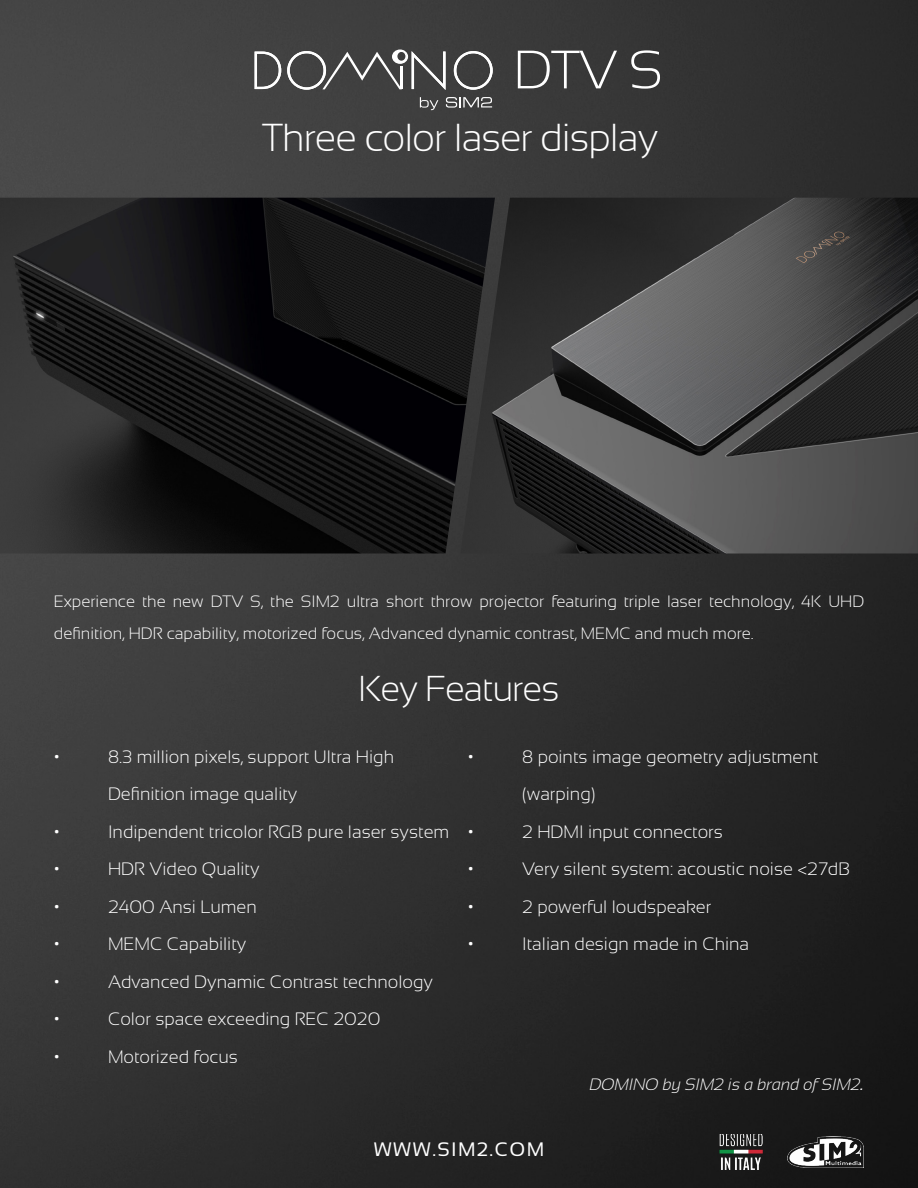
<style>
.page{position:relative;width:918px;height:1188px;background:#fff}
.page>*{position:absolute;margin:0;border:0;box-sizing:border-box;transform-origin:0 0}
.t1{font:300 54px "Sansation";color:#fff}
.t2{font:300 39px "Sansation";letter-spacing:-.025em;color:#fff}
.t3{font:300 36px "Sansation";letter-spacing:-.025em;color:#fff}
.t4{font:19.5px "Sansation";letter-spacing:.075em;color:#fff}
.t5{font:300 18px "Sansation";color:#fff}
.t6{font:300 16.5px/31.5px "Sansation";color:#fff}
.t7{font:italic 300 16.5px "Sansation";color:#fff}
.s1{font-weight:400}
</style>
<div class="page">
<img style="left:0;top:0;width:918px;height:1188px">
<img style="left:495px;top:198px;width:423px;height:356px">
<img style="left:0;top:198px;width:495px;height:356px">
<img style="left:717px;top:1134px;width:48px;height:35px">
<img style="left:788px;top:1136px;width:76px;height:31px">
<svg style="left:454px;top:51px;width:39px;height:39px;background:#636363"></svg>
<svg style="left:255px;top:52px;width:26px;height:37px"></svg>
<svg style="left:287px;top:50px;width:159px;height:40px;background:#626262"></svg>
<svg style="left:420px;top:97px;width:18px;height:13px"></svg>
<svg style="left:446px;top:97px;width:46px;height:11px"></svg>
<p class="t1" style="left:514px;top:40px;width:151px">DTV S</p>
<p class="t2" style="left:262px;top:116px;width:398px">Three color laser display</p>
<p class="t6" style="left:54px;top:586px;width:812px">Experience the new DTV S, the SIM2 ultra short throw projector featuring triple laser technology, 4K UHD definition, HDR capability, motorized focus, Advanced dynamic contrast, MEMC and much more.</p>
<p class="t3" style="left:358px;top:668px;width:203px">Key Features</p>
<p class="t5" style="left:54px;top:746px;width:7px">•</p>
<p class="t5" style="left:108px;top:746px;width:288px">8.3 million pixels, support Ultra High</p>
<p class="t5" style="left:108px;top:784px;width:191px">Definition image quality</p>
<p class="t5" style="left:54px;top:821px;width:7px">•</p>
<p class="t5" style="left:108px;top:821px;width:343px">Indipendent tricolor RGB pure laser system</p>
<p class="t5" style="left:54px;top:859px;width:7px">•</p>
<p class="t5" style="left:108px;top:859px;width:153px">HDR Video Quality</p>
<p class="t5" style="left:54px;top:896px;width:7px">•</p>
<p class="t5" style="left:108px;top:896px;width:150px">2400 Ansi Lumen</p>
<p class="t5" style="left:54px;top:934px;width:7px">•</p>
<p class="t5" style="left:108px;top:934px;width:140px">MEMC Capability</p>
<p class="t5" style="left:54px;top:971px;width:7px">•</p>
<p class="t5" style="left:108px;top:971px;width:327px">Advanced Dynamic Contrast technology</p>
<p class="t5" style="left:54px;top:1009px;width:7px">•</p>
<p class="t5" style="left:108px;top:1009px;width:274px">Color space exceeding REC 2020</p>
<p class="t5" style="left:54px;top:1046px;width:7px">•</p>
<p class="t5" style="left:108px;top:1046px;width:131px">Motorized focus</p>
<p class="t5" style="left:468px;top:746px;width:7px">•</p>
<p class="t5" style="left:522px;top:746px;width:298px">8 points image geometry adjustment</p>
<p class="t5" style="left:522px;top:784px;width:75px">(warping)</p>
<p class="t5" style="left:468px;top:821px;width:7px">•</p>
<p class="t5" style="left:522px;top:821px;width:202px">2 HDMI input connectors</p>
<p class="t5" style="left:468px;top:859px;width:7px">•</p>
<p class="t5" style="left:522px;top:859px;width:329px">Very silent system: acoustic noise &lt;27dB</p>
<p class="t5" style="left:468px;top:896px;width:7px">•</p>
<p class="t5" style="left:522px;top:896px;width:191px">2 powerful loudspeaker</p>
<p class="t5" style="left:468px;top:934px;width:7px">•</p>
<p class="t5" style="left:522px;top:934px;width:229px">Italian design made in China</p>
<p class="t7" style="left:590px;top:1075px;width:276px">DOMINO by SIM2 is a brand of SIM2<span class="s1">.</span></p>
<p class="t4" style="left:374px;top:1138px;width:172px">WWW.SIM2.COM</p>
</div>
